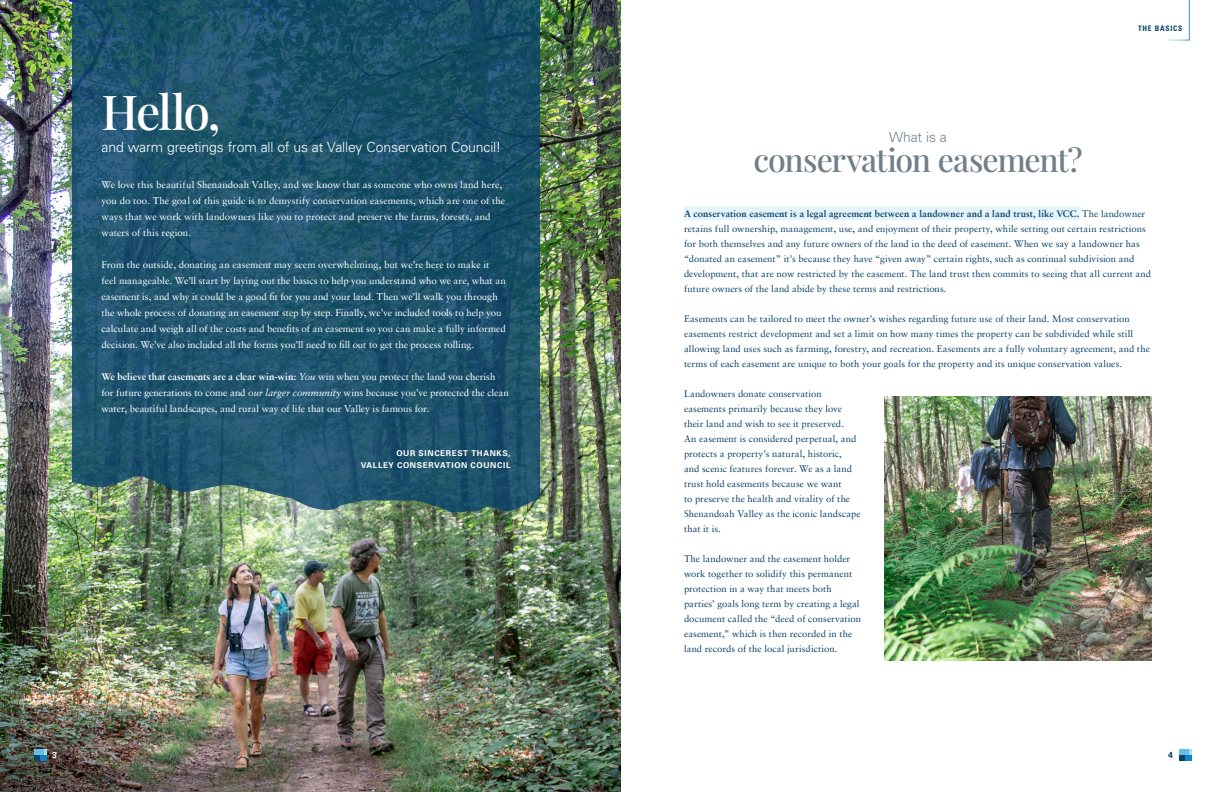
<style>
.page{position:relative;width:1224px;height:792px;background:#fff}
.page>*{position:absolute;margin:0;border:0;box-sizing:border-box;transform-origin:0 0}
.San_Serif_Header{font:48px "Playfair Display";letter-spacing:-.045em;color:#fff}
.Paragraph_Style_1{font:32px "Playfair Display";letter-spacing:-.035em;color:#727f89}
.San_Serif_Header-2{font:300 14px "Univers LT Pro 45";letter-spacing:-.01em;color:#fff}
.Paragraph_Style_1-2{font:300 14px "Univers LT Pro 45";letter-spacing:-.01em;color:#727f89}
.Body_Copy{font:9.8px/16px "Sabon";color:#fff}
.Body_Copy-2{font:9.5px/15px "Sabon";letter-spacing:.01em;color:#08436a}
.Body_Copy-3{font:700 8.8px "Univers LT Pro 65";color:#fff}
.Body_Copy-4{font:700 8.8px "Univers LT Pro 65";color:#08436a}
.San_Serif_Header-3{font:700 8px "Univers LT Pro 65";letter-spacing:.08em;color:#fff}
.t1{font:700 condensed 7.5px "Univers LT Pro";letter-spacing:.1em;color:#08436a}
.s1{font-weight:700}
.s2{font-style:italic}
</style>
<div class="page">
<img style="left:0;top:0;width:621px;height:792px">
<svg style="left:72px;top:0;width:468px;height:514px;background:#21556d"></svg>
<div style="left:684px;top:206px;width:396px;height:14px;background:#e4f4fa"></div>
<img style="left:884px;top:396px;width:268px;height:265px">
<svg style="left:1169px;top:0;width:21px;height:41px"></svg>
<img style="left:0;top:645px;width:410px;height:147px">
<svg style="left:1180px;top:749px;width:12px;height:12px"></svg>
<svg style="left:34px;top:749px;width:12px;height:12px"></svg>
<p class="San_Serif_Header" style="left:102px;top:74px;width:120px">Hello,</p>
<p class="San_Serif_Header-2" style="left:102px;top:138px;width:401px">and warm greetings from all of us at Valley Conservation Council!</p>
<p class="Body_Copy" style="left:102px;top:177px;width:405px">We love this beautiful Shenandoah Valley, and we know that as someone who owns land here, you do too. The goal of this guide is to demystify conservation easements, which are one of the ways that we work with landowners like you to protect and preserve the farms, forests, and waters of this region.</p>
<p class="Body_Copy" style="left:102px;top:257px;width:406px">From the outside, donating an easement may seem overwhelming, but we’re here to make it feel manageable. We’ll start by laying out the basics to help you understand who we are, what an easement is, and why it could be a good fit for you and your land. Then we’ll walk you through the whole process of donating an easement step by step. Finally, we’ve included tools to help you calculate and weigh all of the costs and benefits of an easement so you can make a fully informed decision. We’ve also included all the forms you’ll need to fill out to get the process rolling.</p>
<p class="Body_Copy" style="left:102px;top:369px;width:409px"><span class="s1">We believe that easements are a clear win-win:</span> <span class="s2">You</span> win when you protect the land you cherish for future generations to come and <span class="s2">our larger community</span> wins because you’ve protected the clean water, beautiful landscapes, and rural way of life that our Valley is famous for.</p>
<p class="San_Serif_Header-3" style="left:396px;top:448px;width:116px">OUR SINCEREST THANKS,</p>
<p class="San_Serif_Header-3" style="left:361px;top:460px;width:151px">VALLEY CONSERVATION COUNCIL</p>
<p class="t1" style="left:1138px;top:24px;width:46px">THE BASICS</p>
<p class="Paragraph_Style_1-2" style="left:889px;top:128px;width:59px">What is a</p>
<p class="Paragraph_Style_1" style="left:753px;top:135px;width:331px">conservation easement?</p>
<p class="Body_Copy-2" style="left:684px;top:206px;width:468px"><span class="s1">A conservation easement is a legal agreement between a landowner and a land trust, like VCC.</span> The landowner retains full ownership, management, use, and enjoyment of their property, while setting out certain restrictions for both themselves and any future owners of the land in the deed of easement. When we say a landowner has “donated an easement” it’s because they have “given away” certain rights, such as continual subdivision and development, that are now restricted by the easement. The land trust then commits to seeing that all current and future owners of the land abide by these terms and restrictions.</p>
<p class="Body_Copy-2" style="left:684px;top:311px;width:467px">Easements can be tailored to meet the owner’s wishes regarding future use of their land. Most conservation easements restrict development and set a limit on how many times the property can be subdivided while still allowing land uses such as farming, forestry, and recreation. Easements are a fully voluntary agreement, and the terms of each easement are unique to both your goals for the property and its unique conservation values.</p>
<p class="Body_Copy-2" style="left:684px;top:386px;width:178px">Landowners donate conservation easements primarily because they love their land and wish to see it preserved.<br>An easement is considered perpetual, and protects a property’s natural, historic,<br>and scenic features forever. We as a land trust hold easements because we want<br>to preserve the health and vitality of the Shenandoah Valley as the iconic landscape that it is.</p>
<p class="Body_Copy-2" style="left:684px;top:551px;width:179px">The landowner and the easement holder work together to solidify this permanent protection in a way that meets both parties’ goals long term by creating a legal document called the “deed of conservation easement,” which is then recorded in the land records of the local jurisdiction.</p>
<p class="Body_Copy-3" style="left:52px;top:749px;width:6px">3</p>
<p class="Body_Copy-4" style="left:1168px;top:749px;width:6px">4</p>
</div>
